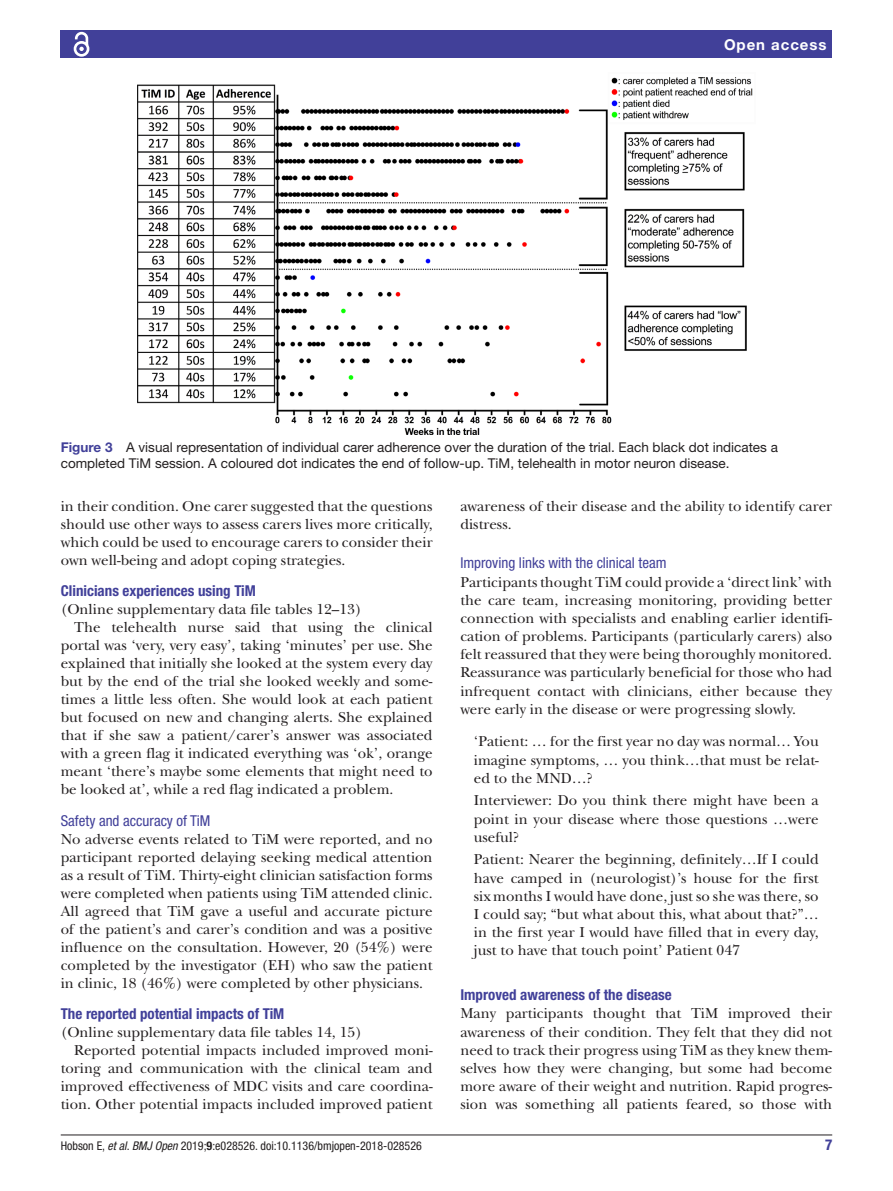
<style>
.page{position:relative;width:893px;height:1191px;background:#fff}
.page>*{position:absolute;margin:0;border:0;box-sizing:border-box;transform-origin:0 0}
.t1{font:15px/18.1px "New Baskerville";color:#231f20;text-align:justify}
.t2{font:700 condensed 15px "Helvetica Neue LT Std";color:#414099}
.t3{font:condensed 15px "Helvetica Neue LT Std";color:#414099}
.t4{font:700 15px "Helvetica Neue LT Std";letter-spacing:.065em;color:#fff}
.t5{font:13.5px/16.2px "Helvetica Neue LT Std";color:#231f20}
.t6{font:condensed 12px "Helvetica Neue LT Std";color:#231f20}
.s1{font-weight:700;color:#414099}
.s2{font-style:italic}
.s3{font-weight:700}
</style>
<div class="page">
<hr style="left:61px;top:1134px;width:771px;height:1px;background:#231f20">
<div style="left:61px;top:31px;width:771px;height:27px;background:#414099"></div>
<svg style="left:73px;top:31px;width:17px;height:26px"></svg>
<img style="left:138px;top:77px;width:615px;height:357px">
<p class="t4" style="left:724px;top:35px;width:104px">Open access</p>
<p class="t5" style="left:61px;top:439px;width:719px"><span class="s1">Figure 3</span> A visual representation of individual carer adherence over the duration of the trial. Each black dot indicates a completed TiM session. A coloured dot indicates the end of follow-up. TiM, telehealth in motor neuron disease.</p>
<p class="t1" style="left:61px;top:497px;width:373px">in their condition. One carer suggested that the questions should use other ways to assess carers lives more critically, which could be used to encourage carers to consider their own well-being and adopt coping strategies.</p>
<p class="t2" style="left:61px;top:582px;width:197px">Clinicians experiences using TiM</p>
<p class="t1" style="left:61px;top:600px;width:302px">(Online supplementary data file tables 12–13)</p>
<p class="t1" style="left:74px;top:618px;width:360px">The telehealth nurse said that using the clinical</p>
<p class="t1" style="left:61px;top:636px;width:373px">portal was ‘very, very easy’, taking ‘minutes’ per use. She</p>
<p class="t1" style="left:61px;top:654px;width:373px">explained that initially she looked at the system every day</p>
<p class="t1" style="left:61px;top:672px;width:373px">but by the end of the trial she looked weekly and some-</p>
<p class="t1" style="left:61px;top:690px;width:373px">times a little less often. She would look at each patient</p>
<p class="t1" style="left:61px;top:708px;width:373px">but focused on new and changing alerts. She explained</p>
<p class="t1" style="left:61px;top:726px;width:373px">that if she saw a patient/carer’s answer was associated</p>
<p class="t1" style="left:61px;top:744px;width:373px">with a green flag it indicated everything was ‘ok’, orange</p>
<p class="t1" style="left:61px;top:762px;width:373px">meant ‘there’s maybe some elements that might need to</p>
<p class="t1" style="left:61px;top:780px;width:334px">be looked at’, while a red flag indicated a problem.</p>
<p class="t3" style="left:61px;top:811px;width:151px">Safety and accuracy of TiM</p>
<p class="t1" style="left:61px;top:830px;width:373px">No adverse events related to TiM were reported, and no participant reported delaying seeking medical attention as a result of TiM. Thirty-eight clinician satisfaction forms were completed when patients using TiM attended clinic.<br>All agreed that TiM gave a useful and accurate picture of the patient’s and carer’s condition and was a positive influence on the consultation. However, 20 (54%) were completed by the investigator (EH) who saw the patient in clinic, 18 (46%) were completed by other physicians.</p>
<p class="t2" style="left:61px;top:1005px;width:225px">The reported potential impacts of TiM</p>
<p class="t1" style="left:61px;top:1023px;width:303px">(Online supplementary data file tables 14, 15)</p>
<p class="t1" style="left:74px;top:1041px;width:360px">Reported potential impacts included improved moni-</p>
<p class="t1" style="left:61px;top:1059px;width:373px">toring and communication with the clinical team and</p>
<p class="t1" style="left:61px;top:1077px;width:373px">improved effectiveness of MDC visits and care coordina-</p>
<p class="t1" style="left:61px;top:1095px;width:373px">tion. Other potential impacts included improved patient</p>
<p class="t1" style="left:460px;top:497px;width:373px">awareness of their disease and the ability to identify carer distress.</p>
<p class="t3" style="left:460px;top:554px;width:208px">Improving links with the clinical team</p>
<p class="t1" style="left:460px;top:573px;width:373px">Participants thought TiM could provide a ‘direct link’ with the care team, increasing monitoring, providing better connection with specialists and enabling earlier identifi&shy;cation of problems. Participants (particularly carers) also felt reassured that they were being thoroughly monitored.<br>Reassurance was particularly beneficial for those who had infrequent contact with clinicians, either because they were early in the disease or were progressing slowly.</p>
<p class="t1" style="left:474px;top:732px;width:346px">‘Patient: … for the first year no day was normal… You imagine symptoms, … you think…that must be relat&shy;ed to the MND…?</p>
<p class="t1" style="left:474px;top:791px;width:346px">Interviewer: Do you think there might have been a point in your disease where those questions …were useful?</p>
<p class="t1" style="left:474px;top:850px;width:346px">Patient: Nearer the beginning, definitely…If I could have camped in (neurologist)’s house for the first sixmonths I would have done, just so she was there, so I could say; “but what about this, what about that?”… in the first year I would have filled that in every day, just to have that touch point’ Patient 047</p>
<p class="t2" style="left:460px;top:985px;width:213px">Improved awareness of the disease</p>
<p class="t1" style="left:460px;top:1004px;width:373px">Many participants thought that TiM improved their awareness of their condition. They felt that they did not need to track their progress using TiM as they knew them&shy;selves how they were changing, but some had become more aware of their weight and nutrition. Rapid progres&shy;sion was something all patients feared, so those with</p>
<p class="t6" style="left:61px;top:1138px;width:363px">Hobson E, <span class="s2">et al</span>. <span class="s2">BMJ Open</span> 2019;<span class="s3">9</span>:e028526. doi:10.1136/bmjopen-2018-028526</p>
<p class="t2" style="left:825px;top:1135px;width:9px">7</p>
</div>
